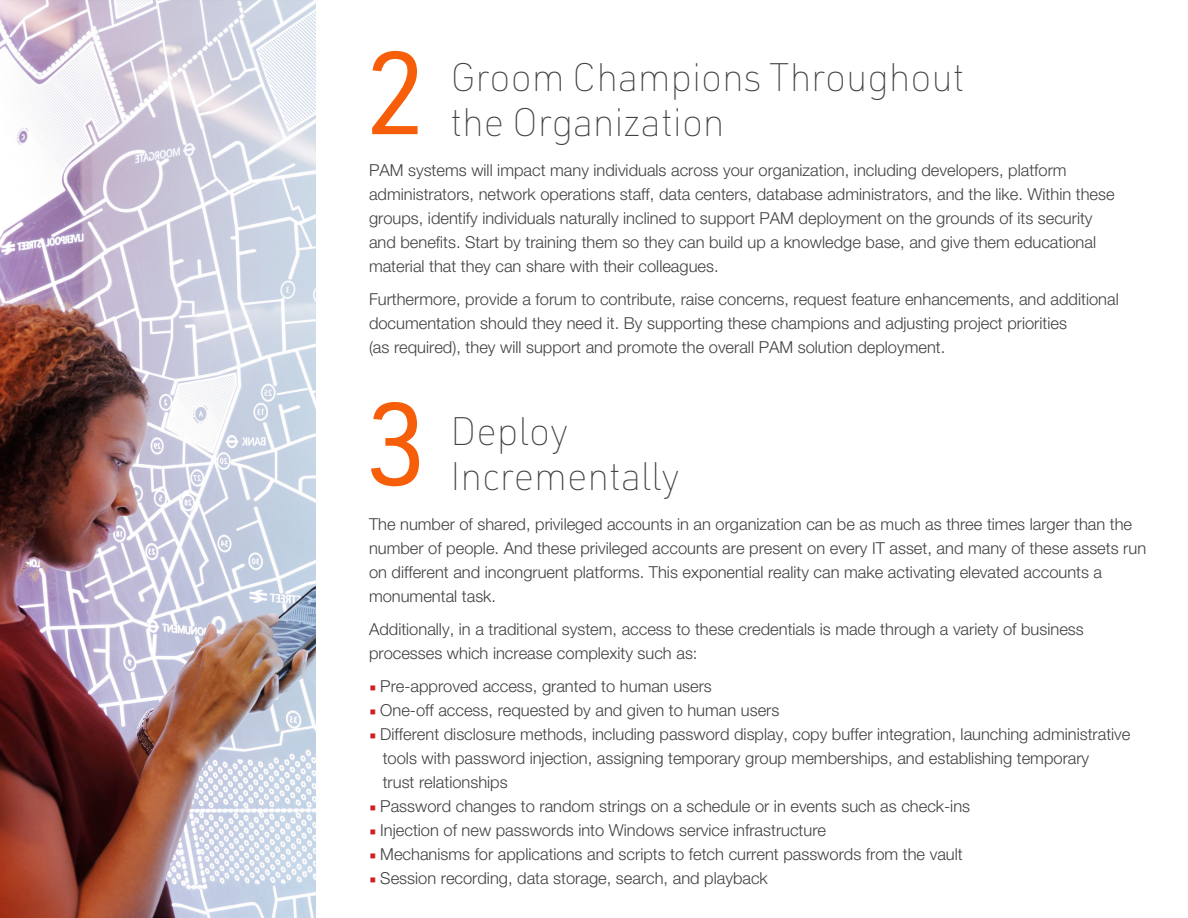
<style>
.page{position:relative;width:1188px;height:918px;background:#fff}
.page>*{position:absolute;margin:0;border:0;box-sizing:border-box;transform-origin:0 0}
.t1{font:115.2px "URWDIN";color:#f65e0a}
.t2{font:100 39px/45px "URWDIN";letter-spacing:-.01em;color:#414141}
.t3{font:300 16.5px/24px "Helvetica Neue LT Std";color:#414141}
.s1{color:#cc2127}
</style>
<div class="page">
<img style="left:0;top:0;width:315px;height:918px">
<h1 class="t1" style="left:366px;top:17px;width:64px">2</h1>
<h2 class="t2" style="left:450px;top:54px;width:517px">Groom Champions Throughout the Organization</h2>
<p class="t3" style="left:369px;top:158px;width:747px">PAM systems will impact many individuals across your organization, including developers, platform administrators, network operations staff, data centers, database administrators, and the like. Within these groups, identify individuals naturally inclined to support PAM deployment on the grounds of its security and benefits. Start by training them so they can build up a knowledge base, and give them educational material that they can share with their colleagues.</p>
<p class="t3" style="left:369px;top:287px;width:751px">Furthermore, provide a forum to contribute, raise concerns, request feature enhancements, and additional documentation should they need it. By supporting these champions and adjusting project priorities<br>(as required), they will support and promote the overall PAM solution deployment.</p>
<h1 class="t1" style="left:366px;top:368px;width:64px">3</h1>
<h2 class="t2" style="left:450px;top:408px;width:231px">Deploy<br>Incrementally</h2>
<p class="t3" style="left:369px;top:512px;width:779px">The number of shared, privileged accounts in an organization can be as much as three times larger than the number of people. And these privileged accounts are present on every IT asset, and many of these assets run on different and incongruent platforms. This exponential reality can make activating elevated accounts a monumental task.</p>
<p class="t3" style="left:369px;top:617px;width:716px">Additionally, in a traditional system, access to these credentials is made through a variety of business processes which increase complexity such as:</p>
<p class="t3" style="left:369px;top:674px;width:344px"><span class="s1">▪</span> Pre-approved access, granted to human users</p>
<p class="t3" style="left:369px;top:698px;width:412px"><span class="s1">▪</span> One-off access, requested by and given to human users</p>
<p class="t3" style="left:383px;top:722px;width:749px;text-indent:-14px"><span class="s1">▪</span> Different disclosure methods, including password display, copy buffer integration, launching administrative tools with password injection, assigning temporary group memberships, and establishing temporary<br>trust relationships</p>
<p class="t3" style="left:369px;top:794px;width:603px"><span class="s1">▪</span> Password changes to random strings on a schedule or in events such as check-ins</p>
<p class="t3" style="left:369px;top:818px;width:459px"><span class="s1">▪</span> Injection of new passwords into Windows service infrastructure</p>
<p class="t3" style="left:369px;top:842px;width:595px"><span class="s1">▪</span> Mechanisms for applications and scripts to fetch current passwords from the vault</p>
<p class="t3" style="left:369px;top:866px;width:400px"><span class="s1">▪</span> Session recording, data storage, search, and playback</p>
</div>
